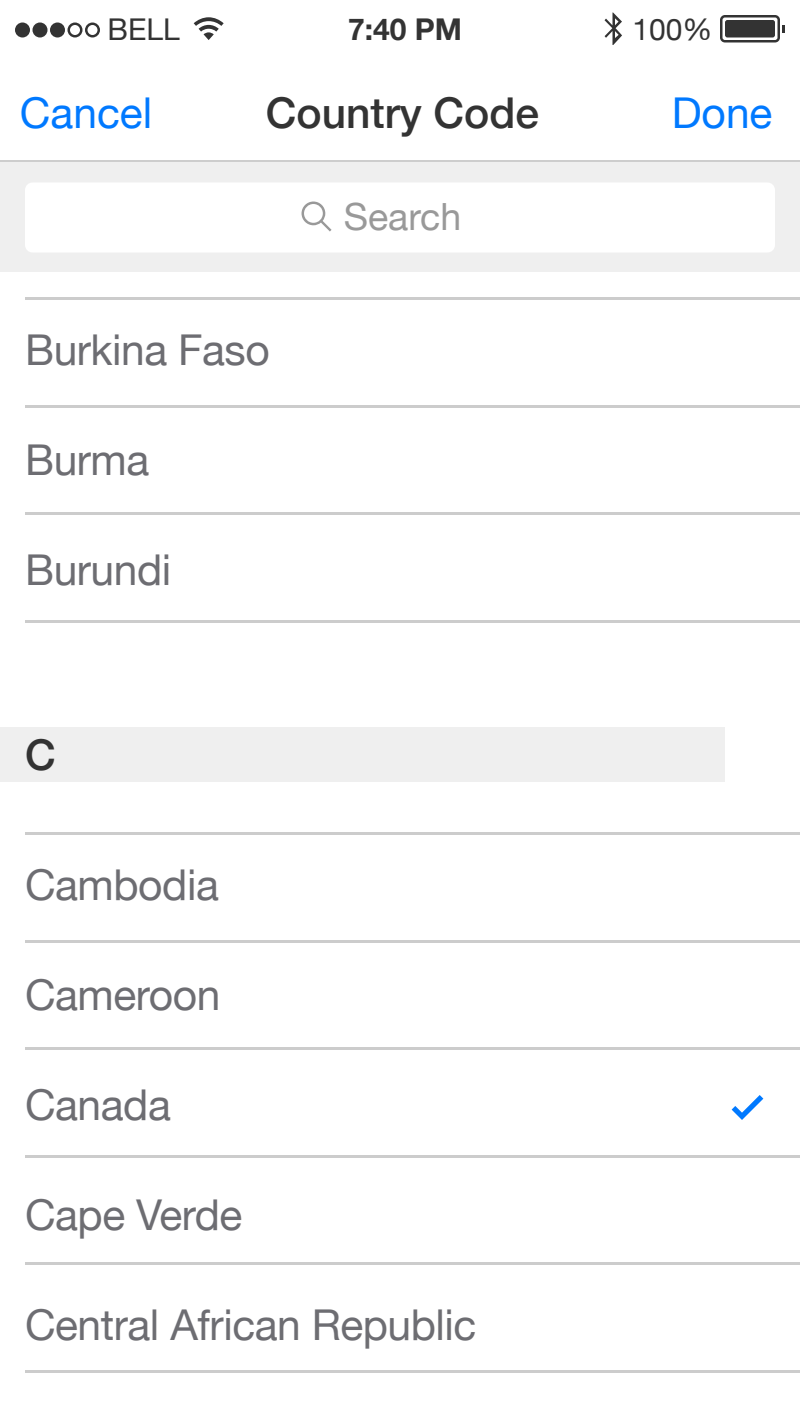
<style>
.page{position:relative;width:800px;height:1420px;background:#fff}
.page>*{position:absolute;margin:0;border:0;box-sizing:border-box;transform-origin:0 0}
.t1{font:42.5px "Helvetica Neue";letter-spacing:-.01em;color:#6d6d72}
.t2{font:500 42.5px "Helvetica Neue";color:#333}
.t3{font:42.5px "Helvetica Neue";color:#0079ff}
.t4{font:37.5px "Helvetica Neue";color:#999}
.t5{font:30px "Helvetica Neue";color:#333}
.t6{font:700 30px "Helvetica Neue";color:#333}
</style>
<div class="page">
<hr style="left:25px;top:298px;width:775px;height:2px;background:#ccc">
<hr style="left:25px;top:405px;width:775px;height:3px;background:#ccc">
<hr style="left:25px;top:512px;width:775px;height:3px;background:#ccc">
<hr style="left:25px;top:620px;width:775px;height:2px;background:#ccc">
<hr style="left:25px;top:832px;width:775px;height:3px;background:#ccc">
<div style="left:0;top:162px;width:800px;height:110px;background:#efefef"></div>
<div style="left:25px;top:182px;width:750px;height:70px;background:#fff;border-radius:8px"></div>
<div style="left:0;top:728px;width:725px;height:54px;background:#efefef"></div>
<svg style="left:302px;top:202px;width:30px;height:30px"></svg>
<svg style="left:15px;top:12px;width:770px;height:33px"></svg>
<svg style="left:25px;top:940px;width:775px;height:433px"></svg>
<p class="t5" style="left:108px;top:8px;width:74px">BELL</p>
<p class="t6" style="left:348px;top:6px;width:115px">7:40 PM</p>
<p class="t5" style="left:632px;top:8px;width:82px">100%</p>
<p class="t3" style="left:20px;top:82px;width:134px">Cancel</p>
<p class="t2" style="left:266px;top:78px;width:275px">Country Code</p>
<p class="t3" style="left:672px;top:82px;width:102px">Done</p>
<p class="t1" style="left:25px;top:320px;width:246px">Burkina Faso</p>
<p class="t1" style="left:25px;top:430px;width:126px">Burma</p>
<p class="t1" style="left:25px;top:540px;width:148px">Burundi</p>
<p class="t2" style="left:25px;top:721px;width:32px">C</p>
<p class="t1" style="left:25px;top:855px;width:195px">Cambodia</p>
<p class="t1" style="left:25px;top:965px;width:197px">Cameroon</p>
<p class="t1" style="left:25px;top:1075px;width:147px">Canada</p>
<p class="t1" style="left:25px;top:1185px;width:219px">Cape Verde</p>
<p class="t4" style="left:344px;top:190px;width:119px">Search</p>
<p class="t1" style="left:25px;top:1295px;width:453px">Central African Republic</p>
</div>
